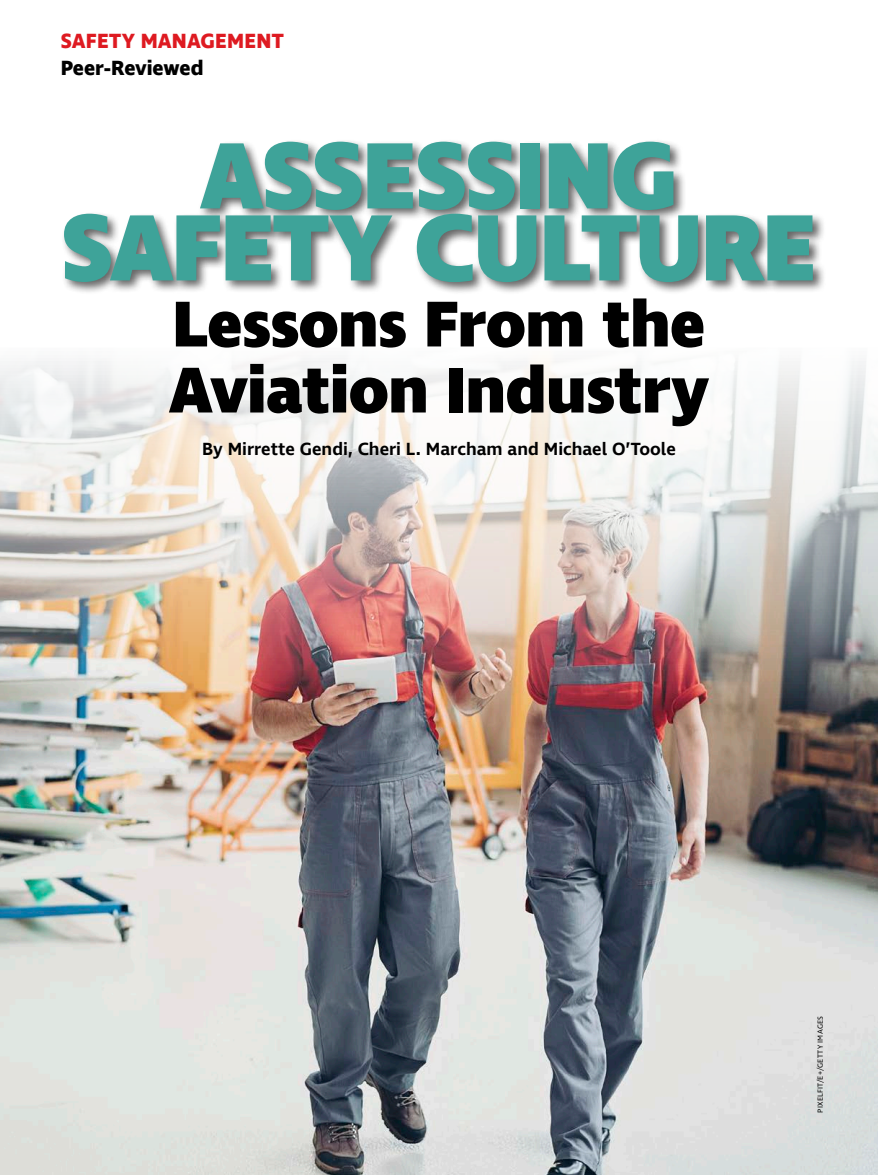
<style>
.page{position:relative;width:878px;height:1175px;background:#fff}
.page>*{position:absolute;margin:0;border:0;box-sizing:border-box;transform-origin:0 0}
.t1{font:800 96px/72px "Ingra";letter-spacing:-.015em;color:#3ea399;text-align:center}
.t2{font:800 66px/66px "Ingra";letter-spacing:-.01em;color:#000}
.t3{font:700 21px "Ingra";letter-spacing:.005em;color:#de1a21}
.t4{font:700 21px "Ingra";letter-spacing:-.005em;color:#000}
.t5{font:600 18px "Ingra";color:#000}
.t6{font:7.5px "Ingra";letter-spacing:.035em;color:#000}
</style>
<div class="page">
<img style="left:0;top:361px;width:878px;height:813px">
<div style="left:61px;top:138px;width:764px;height:157px;background:#000;opacity:.6"></div>
<p class="t3" style="left:61px;top:28px;width:224px">SAFETY MANAGEMENT</p>
<p class="t4" style="left:61px;top:55px;width:144px">Peer-Reviewed</p>
<h1 class="t1" style="left:61px;top:144px;width:756px">ASSESSING<br>SAFETY CULTURE</h1>
<h2 class="t2" style="left:169px;top:294px;width:541px">Lessons From the<br>Aviation Industry</h2>
<p class="t5" style="left:202px;top:437px;width:475px">By Mirrette Gendi, Cheri L. Marcham and Michael O’Toole</p>
<p class="t6" style="left:815px;top:1112px;width:98px;rotate:-90deg">PIXELFIT/E+/GETTY IMAGES</p>
</div>
